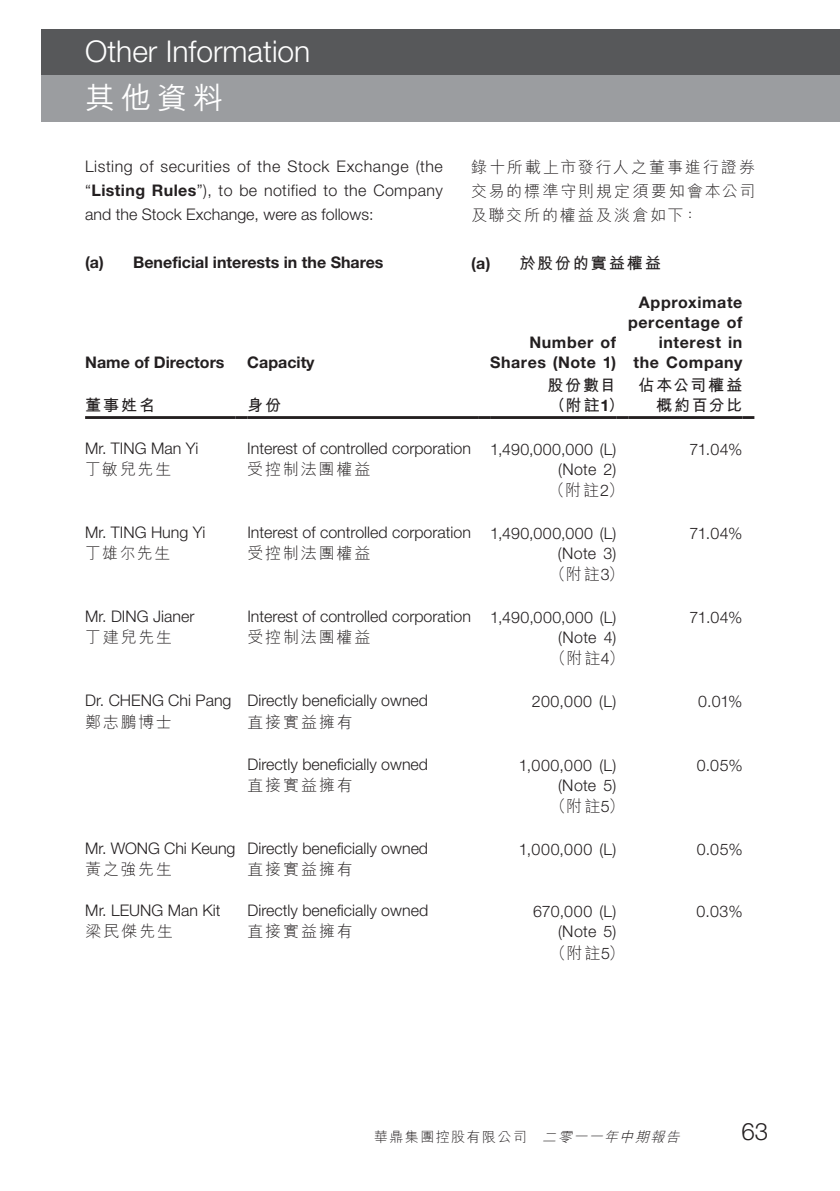
<style>
.page{position:relative;width:840px;height:1191px;background:#fff}
.page>*{position:absolute;margin:0;border:0;box-sizing:border-box;transform-origin:0 0}
.t1{font:300 30px "Helvetica Neue LT Std";color:#fff}
.t2{font:500 30px "M Hei HK";color:#fff}
.t3{font:300 24px "Helvetica Neue LT Std";color:#231f20}
.t4{font:300 16px/24px "Helvetica Neue LT Std";color:#231f20;text-align:justify}
.t5{font:300 16px/24px "M Hei HK";letter-spacing:.115em;color:#231f20;text-align:justify}
.t6{font:300 16px/20px "Helvetica Neue LT Std";letter-spacing:.03em;color:#231f20;text-align:right}
.t7{font:700 16px/20px "Helvetica Neue LT Std";letter-spacing:.025em;color:#231f20;text-align:right}
.t8{font:700 16px "Helvetica Neue LT Std";color:#231f20}
.t9{font:700 16px/20px "M Hei HK";letter-spacing:.115em;color:#231f20}
.t10{font:300 16px/20px "Helvetica Neue LT Std";letter-spacing:.045em;color:#231f20;text-align:right}
.t11{font:700 16px/20px "M Hei HK";letter-spacing:.095em;color:#231f20;text-align:right}
.t12{font:300 14px "M Hei HK";letter-spacing:.1em;color:#231f20}
.s1{font-weight:700}
.s2{font-family:"Helvetica Neue LT Std"}
.s3{font-style:italic}
</style>
<div class="page">
<hr style="left:0;top:29px;width:1px;height:47px;background:#57585a">
<hr style="left:0;top:75px;width:1px;height:47px;background:#9b9da0">
<div style="left:42px;top:29px;width:797px;height:47px;background:#57585a"></div>
<div style="left:42px;top:75px;width:797px;height:47px;background:#9b9da0"></div>
<hr style="left:85px;top:416px;width:150px;height:3px;background:#231f20">
<svg style="left:235px;top:416px;width:12px;height:3px"></svg>
<hr style="left:247px;top:416px;width:231px;height:3px;background:#231f20">
<svg style="left:478px;top:416px;width:12px;height:3px"></svg>
<hr style="left:490px;top:416px;width:126px;height:3px;background:#231f20">
<svg style="left:616px;top:416px;width:12px;height:3px"></svg>
<hr style="left:628px;top:416px;width:114px;height:3px;background:#231f20">
<svg style="left:742px;top:416px;width:12px;height:3px"></svg>
<h1 class="t1" style="left:85px;top:33px;width:227px">Other Information</h1>
<h1 class="t2" style="left:85px;top:76px;width:139px">其他資料</h1>
<p class="t4" style="left:85px;top:154px;width:359px">Listing of securities of the Stock Exchange (the “<span class="s1">Listing Rules</span>”), to be notified to the Company and the Stock Exchange, were as follows:</p>
<p class="t8" style="left:85px;top:252px;width:300px">(a) Beneficial interests in the Shares</p>
<p class="t8" style="left:85px;top:353px;width:141px">Name of Directors</p>
<p class="t8" style="left:247px;top:353px;width:69px">Capacity</p>
<p class="t9" style="left:85px;top:393px;width:71px">董事姓名</p>
<p class="t9" style="left:247px;top:393px;width:35px">身份</p>
<p class="t5" style="left:471px;top:155px;width:285px">錄十所載上市發行人之董事進行證券交易的標準守則規定須要知會本公司及聯交所的權益及淡倉如下：</p>
<p class="t9" style="left:471px;top:252px;width:191px"><span class="s2">(a)</span> 於股份的實益權益</p>
<p class="t7" style="left:490px;top:332px;width:128px">Number of<br>Shares (Note 1)</p>
<p class="t7" style="left:628px;top:292px;width:116px">Approximate percentage of interest in<br>the Company</p>
<p class="t9" style="left:547px;top:373px;width:78px">股份數目（附註<span class="s2">1</span>）</p>
<p class="t11" style="left:638px;top:373px;width:105px">佔本公司權益概約百分比</p>
<p class="t4" style="left:85px;top:435px;width:115px">Mr. TING Man Yi</p>
<p class="t5" style="left:85px;top:456px;width:87px">丁敏兒先生</p>
<p class="t4" style="left:85px;top:519px;width:122px">Mr. TING Hung Yi</p>
<p class="t5" style="left:85px;top:540px;width:87px">丁雄尔先生</p>
<p class="t4" style="left:85px;top:603px;width:111px">Mr. DING Jianer</p>
<p class="t5" style="left:85px;top:624px;width:88px">丁建兒先生</p>
<p class="t4" style="left:247px;top:435px;width:225px">Interest of controlled corporation</p>
<p class="t5" style="left:247px;top:456px;width:124px">受控制法團權益</p>
<p class="t4" style="left:247px;top:519px;width:225px">Interest of controlled corporation</p>
<p class="t5" style="left:247px;top:540px;width:124px">受控制法團權益</p>
<p class="t4" style="left:247px;top:603px;width:225px">Interest of controlled corporation</p>
<p class="t5" style="left:247px;top:624px;width:124px">受控制法團權益</p>
<p class="t6" style="left:490px;top:438px;width:128px">1,490,000,000 (L) (Note 2)</p>
<p class="t4" style="left:689px;top:436px;width:54px">71.04%</p>
<p class="t5" style="left:548px;top:477px;width:77px">（附註<span class="s2">2</span>）</p>
<p class="t6" style="left:490px;top:522px;width:128px">1,490,000,000 (L) (Note 3)</p>
<p class="t4" style="left:689px;top:520px;width:54px">71.04%</p>
<p class="t5" style="left:549px;top:561px;width:76px">（附註<span class="s2">3</span>）</p>
<p class="t6" style="left:490px;top:606px;width:128px">1,490,000,000 (L) (Note 4)</p>
<p class="t4" style="left:689px;top:604px;width:54px">71.04%</p>
<p class="t5" style="left:550px;top:645px;width:75px">（附註<span class="s2">4</span>）</p>
<p class="t4" style="left:85px;top:687px;width:344px">Dr. CHENG Chi Pang Directly beneficially owned</p>
<p class="t4" style="left:531px;top:688px;width:86px">200,000 (L)</p>
<p class="t4" style="left:697px;top:688px;width:46px">0.01%</p>
<p class="t5" style="left:85px;top:709px;width:88px">鄭志鵬博士</p>
<p class="t5" style="left:247px;top:709px;width:107px">直接實益擁有</p>
<p class="t4" style="left:247px;top:751px;width:182px">Directly beneficially owned</p>
<p class="t5" style="left:247px;top:772px;width:107px">直接實益擁有</p>
<p class="t10" style="left:518px;top:754px;width:99px">1,000,000 (L) (Note 5)</p>
<p class="t4" style="left:696px;top:752px;width:47px">0.05%</p>
<p class="t5" style="left:550px;top:793px;width:76px">（附註<span class="s2">5</span>）</p>
<p class="t4" style="left:85px;top:835px;width:152px">Mr. WONG Chi Keung</p>
<p class="t5" style="left:85px;top:856px;width:88px">黃之強先生</p>
<p class="t4" style="left:85px;top:898px;width:137px">Mr. LEUNG Man Kit</p>
<p class="t5" style="left:85px;top:918px;width:89px">梁民傑先生</p>
<p class="t4" style="left:247px;top:835px;width:182px">Directly beneficially owned</p>
<p class="t5" style="left:247px;top:856px;width:107px">直接實益擁有</p>
<p class="t4" style="left:247px;top:898px;width:182px">Directly beneficially owned</p>
<p class="t5" style="left:247px;top:918px;width:107px">直接實益擁有</p>
<p class="t4" style="left:518px;top:836px;width:99px">1,000,000 (L)</p>
<p class="t4" style="left:696px;top:836px;width:47px">0.05%</p>
<p class="t4" style="left:532px;top:901px;width:85px;line-height:20px;text-align:right">670,000 (L) (Note 5)</p>
<p class="t4" style="left:696px;top:899px;width:47px">0.03%</p>
<p class="t5" style="left:550px;top:940px;width:76px">（附註<span class="s2">5</span>）</p>
<p class="t12" style="left:374px;top:1127px;width:312px">華鼎集團控股有限公司 <span class="s3">二零一一年中期報告</span></p>
<h2 class="t3" style="left:741px;top:1116px;width:28px">63</h2>
</div>
